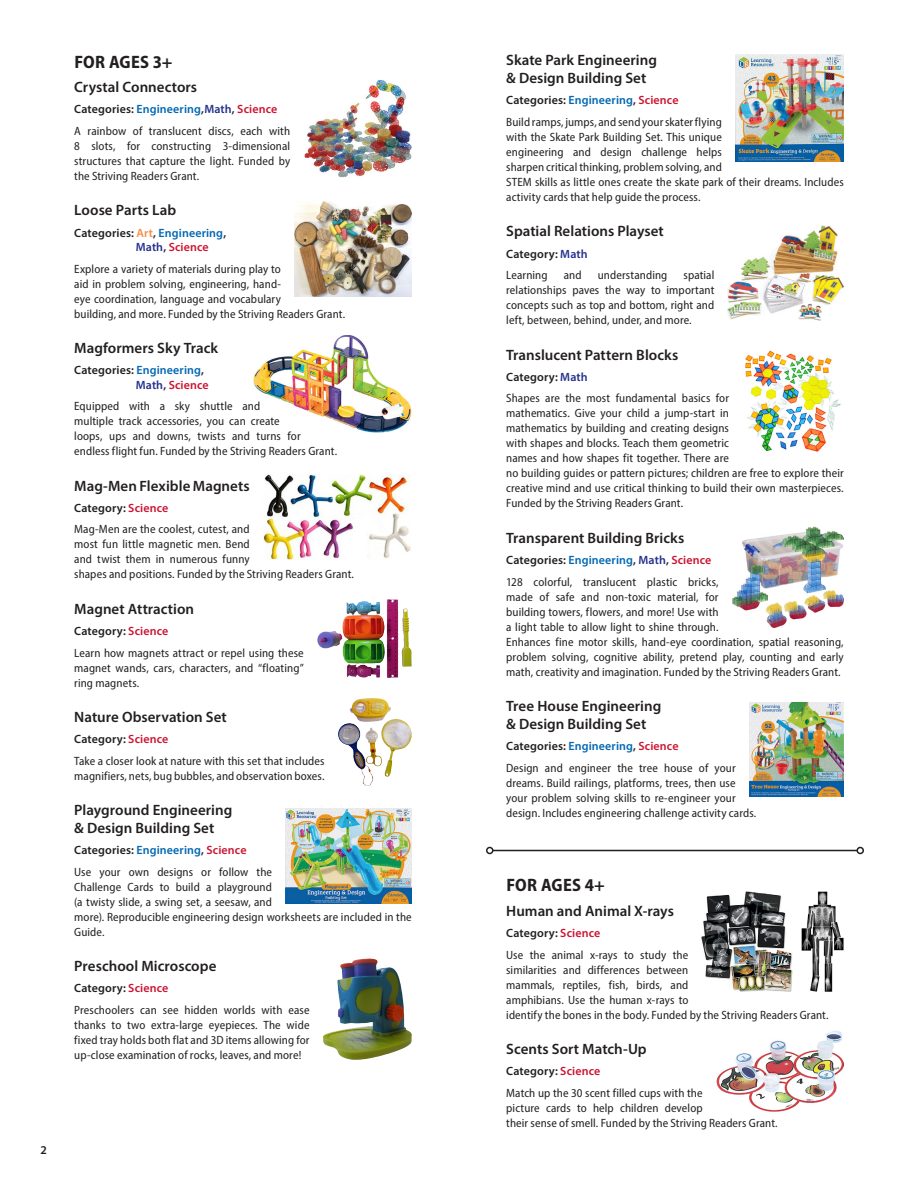
<style>
.page{position:relative;width:918px;height:1188px;background:#fff}
.page>*{position:absolute;margin:0;border:0;box-sizing:border-box;transform-origin:0 0}
.age{font:700 semi-condensed 18px "Myriad Pro";letter-spacing:.015em;color:#231f20}
.title_2{font:600 15px "Myriad Pro";color:#231f20}
.desc2{font:semi-condensed 12px/15px "Myriad Pro";letter-spacing:.01em;color:#231f20}
.category{font:600 12px/14.4px "Myriad Pro";letter-spacing:.01em;color:#231f20}
.s1{color:#0168b3}
.s2{color:#24318b}
.s3{color:#cd1330}
.s4{color:#f68d4a}
</style>
<div class="page">
<img style="left:749px;top:702px;width:95px;height:94px">
<img style="left:728px;top:226px;width:116px;height:94px">
<img style="left:735px;top:54px;width:109px;height:108px">
<img style="left:732px;top:526px;width:112px;height:102px">
<img style="left:745px;top:350px;width:96px;height:102px">
<img style="left:324px;top:958px;width:49px;height:77px">
<img style="left:253px;top:335px;width:159px;height:98px">
<img style="left:263px;top:475px;width:148px;height:85px">
<img style="left:346px;top:599px;width:52px;height:79px">
<img style="left:350px;top:698px;width:46px;height:24px">
<img style="left:286px;top:809px;width:126px;height:94px">
<img style="left:802px;top:891px;width:42px;height:100px">
<img style="left:702px;top:891px;width:90px;height:100px">
<img style="left:716px;top:1030px;width:128px;height:81px">
<hr style="left:493px;top:850px;width:364px;height:1px;background:#231f20">
<div style="left:486px;top:847px;width:8px;height:7px;border:2px solid #231f20;border-radius:50%"></div>
<div style="left:856px;top:847px;width:8px;height:7px;border:2px solid #231f20;border-radius:50%"></div>
<img style="left:305px;top:80px;width:107px;height:97px">
<img style="left:294px;top:202px;width:118px;height:94px">
<p class="age" style="left:74px;top:50px;width:100px">FOR AGES 3+</p>
<p class="title_2" style="left:74px;top:78px;width:124px">Crystal Connectors</p>
<p class="category" style="left:74px;top:102px;width:205px">Categories: <span class="s1">Engineering</span>,<span class="s2">Math</span>, <span class="s3">Science</span></p>
<p class="desc2" style="left:74px;top:123px;width:218px;text-align:justify">A rainbow of translucent discs, each with 8 slots, for constructing 3-dimensional structures that capture the light. Funded by the Striving Readers Grant.</p>
<p class="title_2" style="left:74px;top:201px;width:103px">Loose Parts Lab</p>
<p class="category" style="left:136px;top:225px;width:92px;text-indent:-62px">Categories: <span class="s4">Art</span>, <span class="s1">Engineering</span>,<br><span class="s2">Math</span>, <span class="s3">Science</span></p>
<p class="desc2" style="left:74px;top:261px;width:272px">Explore a variety of materials during play to<br>aid in problem solving, engineering, hand-<br>eye coordination, language and vocabulary<br>building, and more. Funded by the Striving Readers Grant.</p>
<p class="title_2" style="left:74px;top:338px;width:145px">Magformers Sky Track</p>
<p class="category" style="left:136px;top:363px;width:74px;text-indent:-62px">Categories: <span class="s1">Engineering</span>,<br><span class="s2">Math</span>, <span class="s3">Science</span></p>
<p class="desc2" style="left:74px;top:399px;width:264px">Equipped with a sky shuttle and<br>multiple track accessories, you can create<br>loops, ups and downs, twists and turns for endless flight fun. Funded by the Striving Readers Grant.</p>
<p class="title_2" style="left:74px;top:476px;width:177px">Mag-Men Flexible Magnets</p>
<p class="category" style="left:74px;top:500px;width:96px">Category: <span class="s3">Science</span></p>
<p class="desc2" style="left:74px;top:522px;width:281px">Mag-Men are the coolest, cutest, and<br>most fun little magnetic men. Bend<br>and twist them in numerous funny<br>shapes and positions. Funded by the Striving Readers Grant.</p>
<p class="title_2" style="left:74px;top:599px;width:121px">Magnet Attraction</p>
<p class="category" style="left:74px;top:623px;width:96px">Category: <span class="s3">Science</span></p>
<p class="desc2" style="left:74px;top:645px;width:231px;text-align:justify">Learn how magnets attract or repel using these magnet wands, cars, characters, and “floating” ring magnets.</p>
<p class="title_2" style="left:74px;top:707px;width:154px">Nature Observation Set</p>
<p class="category" style="left:74px;top:731px;width:96px">Category: <span class="s3">Science</span></p>
<p class="desc2" style="left:74px;top:753px;width:252px">Take a closer look at nature with this set that includes magnifiers, nets, bug bubbles, and observation boxes.</p>
<p class="title_2" style="left:74px;top:800px;width:160px">Playground Engineering</p>
<p class="title_2" style="left:74px;top:818px;width:142px">&amp; Design Building Set</p>
<p class="category" style="left:74px;top:843px;width:174px">Categories: <span class="s1">Engineering</span>, <span class="s3">Science</span></p>
<p class="desc2" style="left:74px;top:864px;width:339px">Use your own designs or follow the<br>Challenge Cards to build a playground<br>(a twisty slide, a swing set, a seesaw, and<br>more). Reproducible engineering design worksheets are included in the Guide.</p>
<p class="title_2" style="left:74px;top:957px;width:144px">Preschool Microscope</p>
<p class="category" style="left:74px;top:981px;width:96px">Category: <span class="s3">Science</span></p>
<p class="desc2" style="left:74px;top:1002px;width:237px;text-align:justify">Preschoolers can see hidden worlds with ease thanks to two extra-large eyepieces. The wide fixed tray holds both flat and 3D items allowing for up-close examination of rocks, leaves, and more!</p>
<p class="category" style="left:40px;top:1143px;width:8px">2</p>
<p class="title_2" style="left:506px;top:51px;width:152px">Skate Park Engineering</p>
<p class="title_2" style="left:506px;top:69px;width:142px">&amp; Design Building Set</p>
<p class="category" style="left:506px;top:93px;width:174px">Categories: <span class="s1">Engineering</span>, <span class="s3">Science</span></p>
<p class="desc2" style="left:506px;top:114px;width:339px">Build ramps, jumps, and send your skater flying<br>with the Skate Park Building Set. This unique<br>engineering and design challenge helps<br>sharpen critical thinking, problem solving, and<br>STEM skills as little ones create the skate park of their dreams. Includes activity cards that help guide the process.</p>
<p class="title_2" style="left:506px;top:222px;width:159px">Spatial Relations Playset</p>
<p class="category" style="left:506px;top:246px;width:83px">Category: <span class="s2">Math</span></p>
<p class="desc2" style="left:506px;top:268px;width:43px">Learning</p>
<p class="desc2" style="left:564px;top:268px;width:19px">and</p>
<p class="desc2" style="left:598px;top:268px;width:71px">understanding</p>
<p class="desc2" style="left:506px;top:268px;width:210px;text-align:justify;text-indent:177px">spatial relationships paves the way to important concepts such as top and bottom, right and left, between, behind, under, and more.</p>
<p class="title_2" style="left:506px;top:345px;width:174px">Translucent Pattern Blocks</p>
<p class="category" style="left:506px;top:369px;width:83px">Category: <span class="s2">Math</span></p>
<p class="desc2" style="left:506px;top:391px;width:339px">Shapes are the most fundamental basics for<br>mathematics. Give your child a jump-start in<br>mathematics by building and creating designs<br>with shapes and blocks. Teach them geometric<br>names and how shapes fit together. There are<br>no building guides or pattern pictures; children are free to explore their creative mind and use critical thinking to build their own masterpieces.<br>Funded by the Striving Readers Grant.</p>
<p class="title_2" style="left:506px;top:528px;width:180px">Transparent Building Bricks</p>
<p class="category" style="left:506px;top:552px;width:207px">Categories: <span class="s1">Engineering</span>, <span class="s2">Math</span>, <span class="s3">Science</span></p>
<p class="desc2" style="left:506px;top:574px;width:339px">128 colorful, translucent plastic bricks,<br>made of safe and non-toxic material, for<br>building towers, flowers, and more! Use with<br>a light table to allow light to shine through.<br>Enhances fine motor skills, hand-eye coordination, spatial reasoning, problem solving, cognitive ability, pretend play, counting and early math, creativity and imagination. Funded by the Striving Readers Grant.</p>
<p class="title_2" style="left:506px;top:696px;width:157px">Tree House Engineering</p>
<p class="title_2" style="left:506px;top:714px;width:142px">&amp; Design Building Set</p>
<p class="category" style="left:506px;top:738px;width:174px">Categories: <span class="s1">Engineering</span>, <span class="s3">Science</span></p>
<p class="desc2" style="left:506px;top:760px;width:252px">Design and engineer the tree house of your dreams. Build railings, platforms, trees, then use your problem solving skills to re-engineer your design. Includes engineering challenge activity cards.</p>
<p class="age" style="left:506px;top:873px;width:100px">FOR AGES 4+</p>
<p class="title_2" style="left:506px;top:901px;width:169px">Human and Animal X-rays</p>
<p class="category" style="left:506px;top:925px;width:96px">Category: <span class="s3">Science</span></p>
<p class="desc2" style="left:506px;top:947px;width:324px">Use the animal x-rays to study the<br>similarities and differences between<br>mammals, reptiles, fish, birds, and<br>amphibians. Use the human x-rays to<br>identify the bones in the body. Funded by the Striving Readers Grant.</p>
<p class="title_2" style="left:506px;top:1039px;width:142px">Scents Sort Match-Up</p>
<p class="category" style="left:506px;top:1064px;width:96px">Category: <span class="s3">Science</span></p>
<p class="desc2" style="left:506px;top:1085px;width:273px">Match up the 30 scent filled cups with the<br>picture cards to help children develop<br>their sense of smell. Funded by the Striving Readers Grant.</p>
</div>
